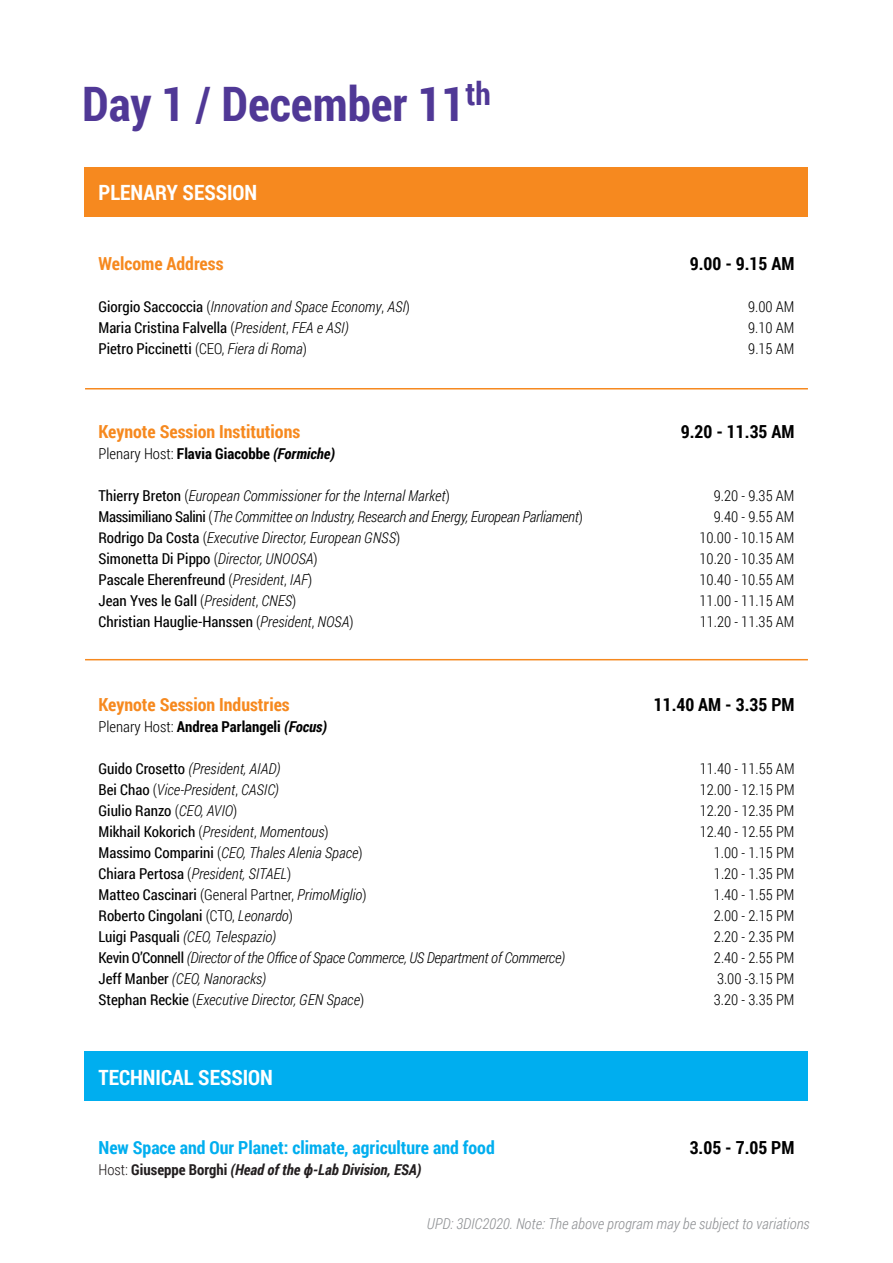
<style>
.page{position:relative;width:893px;height:1263px;background:#fff}
.page>*{position:absolute;margin:0;border:0;box-sizing:border-box;transform-origin:0 0}
.t1{font:700 47.55px "Roboto Condensed";color:#503896}
.t2{font:700 21px "Roboto Condensed";color:#fff}
.t3{font:700 18px "Roboto Condensed";color:#f6891f}
.t4{font:700 18px "Roboto Condensed";color:#000}
.t5{font:700 18px "Roboto Condensed";color:#00aeef}
.t6{font:italic 300 15px "Roboto Condensed";color:#000}
.t7{font:300 15px "Roboto Condensed";color:#000}
.t8{font:15px "Roboto Condensed";color:#000}
.t9{font:italic 300 15px "Roboto Condensed";letter-spacing:-.02em;color:#000}
.t10{font:700 15px "Roboto Condensed";color:#000}
.t11{font:italic 300 15px "Roboto Condensed";color:#8f9194}
.t12{font:italic 700 15px "Roboto Condensed";color:#231f20}
.s1{font-weight:400;font-style:normal}
.s2{font-style:normal}
.s3{font-weight:300}
.s4{font-weight:300;font-style:italic}
.s5{font-style:italic}
.s6{font-weight:400}
.s7{font-weight:300;font-style:normal}
</style>
<div class="page">
<div style="left:84px;top:167px;width:724px;height:49px;background:#f6891f"></div>
<div style="left:84px;top:1051px;width:724px;height:50px;background:#00aeef"></div>
<hr style="left:85px;top:388px;width:723px;height:1px;background:#f6891f">
<hr style="left:85px;top:659px;width:723px;height:1px;background:#f6891f">
<h1 class="t1" style="left:82px;top:70px;width:410px">Day 1 / December 11<sup>th</sup></h1>
<h2 class="t2" style="left:98px;top:178px;width:160px">PLENARY SESSION</h2>
<p class="t3" style="left:98px;top:251px;width:127px">Welcome Address</p>
<p class="t4" style="left:690px;top:251px;width:106px">9.00 - 9.15 AM</p>
<p class="t6" style="left:98px;top:296px;width:313px"><span class="s1">Giorgio Saccoccia</span> <span class="s2">(</span>Innovation and Space Economy<span class="s2">,</span> ASI<span class="s2">)</span></p>
<p class="t7" style="left:748px;top:296px;width:48px">9.00 AM</p>
<p class="t8" style="left:98px;top:317px;width:252px">Maria Cristina Falvella <span class="s3">(</span><span class="s4">President</span><span class="s3">,</span> <span class="s4">FEA e ASI)</span></p>
<p class="t7" style="left:748px;top:317px;width:48px">9.10 AM</p>
<p class="t8" style="left:98px;top:338px;width:210px">Pietro Piccinetti <span class="s3">(CEO,</span> <span class="s4">Fiera di Roma</span><span class="s3">)</span></p>
<p class="t7" style="left:748px;top:338px;width:48px">9.15 AM</p>
<p class="t3" style="left:98px;top:419px;width:203px">Keynote Session Institutions</p>
<p class="t4" style="left:681px;top:419px;width:115px">9.20 - 11.35 AM</p>
<p class="t10" style="left:98px;top:443px;width:238px"><span class="s3">Plenary Host:</span> Flavia Giacobbe <span class="s5">(Formiche)</span></p>
<p class="t6" style="left:98px;top:485px;width:353px"><span class="s1">Thierry Breton</span> <span class="s2">(</span>European Commissioner for the Internal Market<span class="s2">)</span></p>
<p class="t7" style="left:714px;top:485px;width:82px">9.20 - 9.35 AM</p>
<p class="t9" style="left:98px;top:506px;width:486px"><span class="s1">Massimiliano Salini</span> <span class="s2">(</span>The Committee on Industry, Research and Energy, European Parliament<span class="s2">)</span></p>
<p class="t7" style="left:714px;top:506px;width:82px">9.40 - 9.55 AM</p>
<p class="t6" style="left:98px;top:527px;width:303px"><span class="s1">Rodrigo Da Costa</span> <span class="s2">(</span>Executive Director, European GNSS<span class="s2">)</span></p>
<p class="t7" style="left:699px;top:527px;width:97px">10.00 - 10.15 AM</p>
<p class="t8" style="left:98px;top:548px;width:221px">Simonetta Di Pippo <span class="s3">(</span><span class="s4">Director, UNOOSA</span><span class="s3">)</span></p>
<p class="t7" style="left:699px;top:548px;width:97px">10.20 - 10.35 AM</p>
<p class="t8" style="left:98px;top:569px;width:215px">Pascale Eherenfreund <span class="s3">(</span><span class="s4">President</span><span class="s3">,</span> <span class="s4">IAF</span><span class="s3">)</span></p>
<p class="t7" style="left:699px;top:569px;width:97px">10.40 - 10.55 AM</p>
<p class="t8" style="left:98px;top:590px;width:199px">Jean Yves le Gall <span class="s3">(</span><span class="s4">President</span><span class="s3">,</span> <span class="s4">CNES</span><span class="s3">)</span></p>
<p class="t7" style="left:700px;top:590px;width:96px">11.00 - 11.15 AM</p>
<p class="t8" style="left:98px;top:611px;width:257px">Christian Hauglie-Hanssen <span class="s3">(</span><span class="s4">President</span><span class="s3">,</span> <span class="s4">NOSA</span><span class="s3">)</span></p>
<p class="t7" style="left:700px;top:611px;width:96px">11.20 - 11.35 AM</p>
<p class="t3" style="left:98px;top:692px;width:193px">Keynote Session Industries</p>
<p class="t4" style="left:654px;top:692px;width:142px">11.40 AM - 3.35 PM</p>
<p class="t10" style="left:98px;top:716px;width:230px"><span class="s3">Plenary Host:</span> Andrea Parlangeli <span class="s5">(Focus)</span></p>
<p class="t6" style="left:98px;top:758px;width:184px"><span class="s1">Guido Crosetto</span> (President, AIAD)</p>
<p class="t7" style="left:700px;top:758px;width:96px">11.40 - 11.55 AM</p>
<p class="t6" style="left:98px;top:779px;width:182px"><span class="s1">Bei Chao</span> <span class="s2">(</span>Vice-President<span class="s2">,</span> CASIC)</p>
<p class="t7" style="left:700px;top:779px;width:96px">12.00 - 12.15 PM</p>
<p class="t8" style="left:98px;top:800px;width:140px">Giulio Ranzo <span class="s3">(</span><span class="s4">CEO, AVIO</span><span class="s3">)</span></p>
<p class="t7" style="left:700px;top:800px;width:96px">12.20 - 12.35 PM</p>
<p class="t6" style="left:98px;top:821px;width:232px"><span class="s1">Mikhail Kokorich</span> <span class="s2">(</span>President<span class="s2">,</span> Momentous<span class="s2">)</span></p>
<p class="t7" style="left:700px;top:821px;width:96px">12.40 - 12.55 PM</p>
<p class="t6" style="left:98px;top:842px;width:266px"><span class="s1">Massimo Comparini</span> <span class="s2">(</span>CEO, Thales Alenia Space<span class="s2">)</span></p>
<p class="t7" style="left:714px;top:842px;width:82px">1.00 - 1.15 PM</p>
<p class="t6" style="left:98px;top:863px;width:194px"><span class="s1">Chiara Pertosa</span> <span class="s2">(</span>President, SITAEL<span class="s2">)</span></p>
<p class="t7" style="left:714px;top:863px;width:82px">1.20 - 1.35 PM</p>
<p class="t7" style="left:98px;top:884px;width:270px"><span class="s6">Matteo Cascinari</span> (General Partner, <span class="s5">PrimoMiglio</span>)</p>
<p class="t7" style="left:714px;top:884px;width:82px">1.40 - 1.55 PM</p>
<p class="t8" style="left:98px;top:905px;width:196px">Roberto Cingolani <span class="s3">(CTO,</span> <span class="s4">Leonardo</span><span class="s3">)</span></p>
<p class="t7" style="left:714px;top:905px;width:82px">2.00 - 2.15 PM</p>
<p class="t6" style="left:98px;top:926px;width:179px"><span class="s1">Luigi Pasquali</span> (CEO, Telespazio)</p>
<p class="t7" style="left:714px;top:926px;width:82px">2.20 - 2.35 PM</p>
<p class="t9" style="left:98px;top:947px;width:468px"><span class="s1">Kevin O’Connell</span> (Director of the Office of Space Commerce, US Department of Commerce)</p>
<p class="t7" style="left:714px;top:947px;width:82px">2.40 - 2.55 PM</p>
<p class="t6" style="left:98px;top:968px;width:169px"><span class="s1">Jeff Manber</span> (CEO, Nanoracks)</p>
<p class="t7" style="left:717px;top:968px;width:79px">3.00 -3.15 PM</p>
<p class="t6" style="left:98px;top:989px;width:267px"><span class="s1">Stephan Reckie</span> <span class="s2">(</span>Executive Director, GEN Space<span class="s2">)</span></p>
<p class="t7" style="left:714px;top:989px;width:82px">3.20 - 3.35 PM</p>
<h2 class="t2" style="left:98px;top:1063px;width:176px">TECHNICAL SESSION</h2>
<p class="t5" style="left:98px;top:1135px;width:398px">New Space and Our Planet: climate, agriculture and food</p>
<p class="t4" style="left:690px;top:1135px;width:106px">3.05 - 7.05 PM</p>
<p class="t12" style="left:98px;top:1160px;width:324px"><span class="s7">Host:</span> <span class="s2">Giuseppe Borghi</span> (Head of the ф-Lab Division, ESA)</p>
<p class="t11" style="left:427px;top:1213px;width:384px">UPD: 3DIC2020. Note: The above program may be subject to variations</p>
</div>
